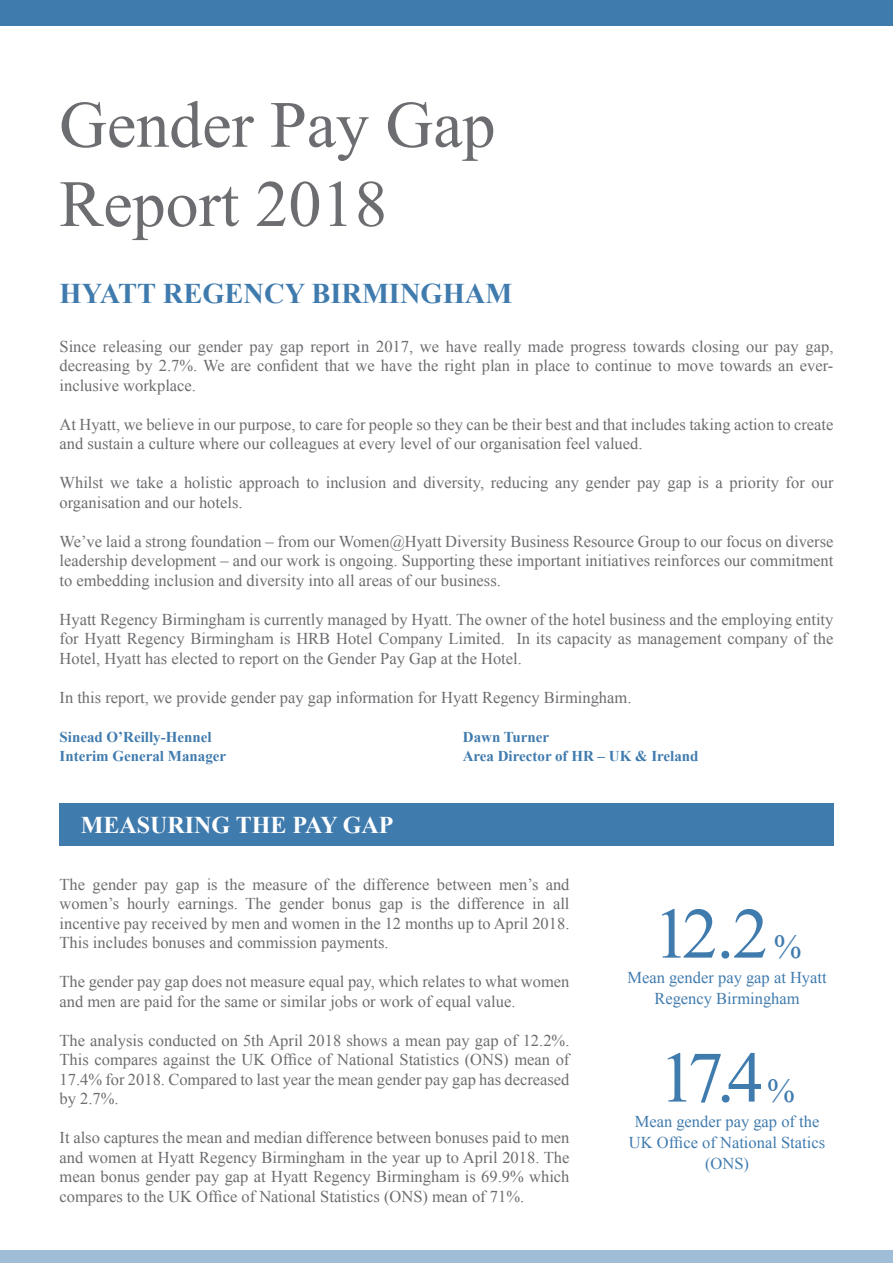
<style>
.page{position:relative;width:893px;height:1263px;background:#fff}
.page>*{position:absolute;margin:0;border:0;box-sizing:border-box;transform-origin:0 0}
.t1{font:72px "Times New Roman";color:#407bae}
.t2{font:66px/79.2px "Times New Roman";color:#6c6d70}
.t3{font:700 28.5px "Times New Roman";color:#407bae}
.t4{font:700 24px "Times New Roman";color:#fff}
.t5{font:16.5px/19.5px "Times New Roman";color:#6c6d70;text-align:justify}
.t6{font:16.5px/21px "Times New Roman";color:#407bae;text-align:center}
.t7{font:700 15px "Times New Roman";color:#407bae}
.s1{font-size:33.45px}
</style>
<div class="page">
<div style="left:0;top:0;width:893px;height:26px;background:#407bae"></div>
<div style="left:0;top:1250px;width:893px;height:13px;background:#9fbdd6"></div>
<div style="left:59px;top:804px;width:774px;height:42px;background:#407bae"></div>
<p class="t2" style="left:59px;top:84px;width:438px">Gender Pay Gap<br>Report 2018</p>
<p class="t3" style="left:60px;top:274px;width:454px">HYATT REGENCY BIRMINGHAM</p>
<p class="t5" style="left:60px;top:336px;width:775px">Since releasing our gender pay gap report in 2017, we have really made progress towards closing our pay gap, decreasing by 2.7%. We are confident that we have the right plan in place to continue to move towards an ever&shy;inclusive workplace.</p>
<p class="t5" style="left:60px;top:414px;width:775px">At Hyatt, we believe in our purpose, to care for people so they can be their best and that includes taking action to create and sustain a culture where our colleagues at every level of our organisation feel valued.</p>
<p class="t5" style="left:60px;top:473px;width:775px">Whilst we take a holistic approach to inclusion and diversity, reducing any gender pay gap is a priority for our organisation and our hotels.</p>
<p class="t5" style="left:60px;top:531px;width:775px">We’ve laid a strong foundation – from our Women@Hyatt Diversity Business Resource Group to our focus on diverse leadership development – and our work is ongoing. Supporting these important initiatives reinforces our commitment to embedding inclusion and diversity into all areas of our business.</p>
<p class="t5" style="left:60px;top:609px;width:775px">Hyatt Regency Birmingham is currently managed by Hyatt. The owner of the hotel business and the employing entity for Hyatt Regency Birmingham is HRB Hotel Company Limited. In its capacity as management company of the Hotel, Hyatt has elected to report on the Gender Pay Gap at the Hotel.</p>
<p class="t5" style="left:60px;top:687px;width:573px">In this report, we provide gender pay gap information for Hyatt Regency Birmingham.</p>
<p class="t7" style="left:60px;top:726px;width:154px">Sinead O’Reilly-Hennel</p>
<p class="t7" style="left:463px;top:726px;width:88px">Dawn Turner</p>
<p class="t7" style="left:60px;top:746px;width:168px">Interim General Manager</p>
<p class="t7" style="left:463px;top:746px;width:237px">Area Director of HR – UK &amp; Ireland</p>
<p class="t4" style="left:81px;top:808px;width:314px">MEASURING THE PAY GAP</p>
<p class="t5" style="left:60px;top:874px;width:511px">The gender pay gap is the measure of the difference between men’s and women’s hourly earnings. The gender bonus gap is the difference in all incentive pay received by men and women in the 12 months up to April 2018.</p>
<p class="t5" style="left:60px;top:932px;width:331px">This includes bonuses and commission payments.</p>
<p class="t5" style="left:60px;top:971px;width:511px">The gender pay gap does not measure equal pay, which relates to what women and men are paid for the same or similar jobs or work of equal value.</p>
<p class="t5" style="left:60px;top:1030px;width:511px">The analysis conducted on 5th April 2018 shows a mean pay gap of 12.2%.<br>This compares against the UK Office of National Statistics (ONS) mean of 17.4% for 2018. Compared to last year the mean gender pay gap has decreased by 2.7%.</p>
<p class="t5" style="left:60px;top:1127px;width:511px">It also captures the mean and median difference between bonuses paid to men and women at Hyatt Regency Birmingham in the year up to April 2018. The mean bonus gender pay gap at Hyatt Regency Birmingham is 69.9% which compares to the UK Office of National Statistics (ONS) mean of 71%.</p>
<p class="t1" style="left:653px;top:885px;width:150px">12.2 <span class="s1">%</span></p>
<p class="t6" style="left:627px;top:967px;width:201px">Mean gender pay gap at Hyatt<br>Regency Birmingham</p>
<p class="t1" style="left:659px;top:1029px;width:137px">17.4 <span class="s1">%</span></p>
<p class="t6" style="left:629px;top:1111px;width:198px">Mean gender pay gap of the<br>UK Office of National Statics (ONS)</p>
</div>
